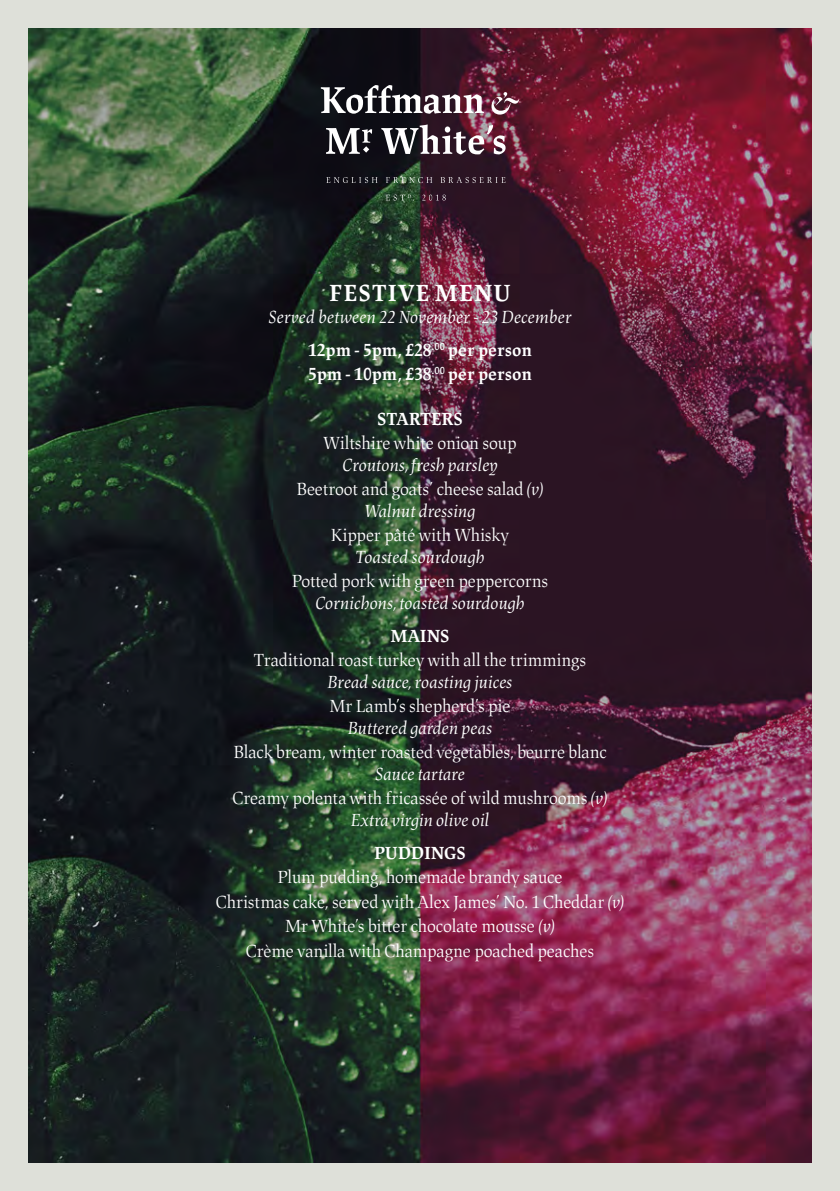
<style>
.page{position:relative;width:840px;height:1191px;background:#fff}
.page>*{position:absolute;margin:0;border:0;box-sizing:border-box;transform-origin:0 0}
.t1{font:700 24px "Lapture Display";letter-spacing:.05em;color:#fff}
.t2{font:18px/21.6px "Lapture Display";letter-spacing:-.005em;color:#fff;text-align:center}
.t3{font:700 18px "Lapture Display";letter-spacing:-.005em;color:#fff}
.t4{font:italic 18px "Lapture Display";color:#fff}
.s1{font-style:italic}
</style>
<div class="page">
<div style="left:0;top:0;width:839px;height:1191px;background:#dee0d9"></div>
<img style="left:28px;top:28px;width:783px;height:1134px">
<svg style="left:326px;top:177px;width:51px;height:6px"></svg>
<svg style="left:385px;top:177px;width:47px;height:6px"></svg>
<svg style="left:440px;top:177px;width:65px;height:6px"></svg>
<svg style="left:385px;top:195px;width:28px;height:6px"></svg>
<svg style="left:422px;top:194px;width:23px;height:7px"></svg>
<svg style="left:320px;top:85px;width:163px;height:29px;background:#6f646c"></svg>
<svg style="left:491px;top:92px;width:28px;height:23px"></svg>
<svg style="left:381px;top:124px;width:124px;height:30px;background:#79666f"></svg>
<svg style="left:326px;top:128px;width:46px;height:26px"></svg>
<p class="t1" style="left:329px;top:279px;width:183px">FESTIVE MENU</p>
<p class="t4" style="left:268px;top:306px;width:305px">Served between 22 November - 23 December</p>
<p class="t3" style="left:308px;top:339px;width:225px">12pm - 5pm, £28<sup>.00</sup> per person</p>
<p class="t3" style="left:308px;top:364px;width:225px">5pm - 10pm, £38<sup>.00</sup> per person</p>
<p class="t3" style="left:377px;top:408px;width:87px">STARTERS</p>
<p class="t2" style="left:323px;top:433px;width:194px">Wiltshire white onion soup<br><span class="s1">Croutons, fresh parsley</span></p>
<p class="t2" style="left:296px;top:479px;width:248px">Beetroot and goats’ cheese salad <span class="s1">(v)<br>Walnut dressing</span></p>
<p class="t2" style="left:330px;top:525px;width:180px">Kipper pâté with Whisky<br><span class="s1">Toasted sourdough</span></p>
<p class="t2" style="left:292px;top:571px;width:258px">Potted pork with green peppercorns<br><span class="s1">Cornichons, toasted sourdough</span></p>
<p class="t3" style="left:390px;top:625px;width:60px">MAINS</p>
<p class="t2" style="left:254px;top:650px;width:333px">Traditional roast turkey with all the trimmings<br><span class="s1">Bread sauce, roasting juices</span></p>
<p class="t2" style="left:329px;top:696px;width:182px">Mr Lamb’s shepherd’s pie<br><span class="s1">Buttered garden peas</span></p>
<p class="t2" style="left:233px;top:742px;width:374px">Black bream, winter roasted vegetables, beurre blanc<br><span class="s1">Sauce tartare</span></p>
<p class="t2" style="left:232px;top:788px;width:376px">Creamy polenta with fricassée of wild mushrooms <span class="s1">(v)<br>Extra virgin olive oil</span></p>
<p class="t3" style="left:374px;top:842px;width:93px">PUDDINGS</p>
<p class="t2" style="left:277px;top:867px;width:286px">Plum pudding, homemade brandy sauce</p>
<p class="t2" style="left:216px;top:891px;width:410px">Christmas cake, served with Alex James’ No. 1 Cheddar <span class="s1">(v)</span></p>
<p class="t2" style="left:285px;top:915px;width:271px">Mr White’s bitter chocolate mousse <span class="s1">(v)</span></p>
<p class="t2" style="left:246px;top:940px;width:349px">Crème vanilla with Champagne poached peaches</p>
</div>
